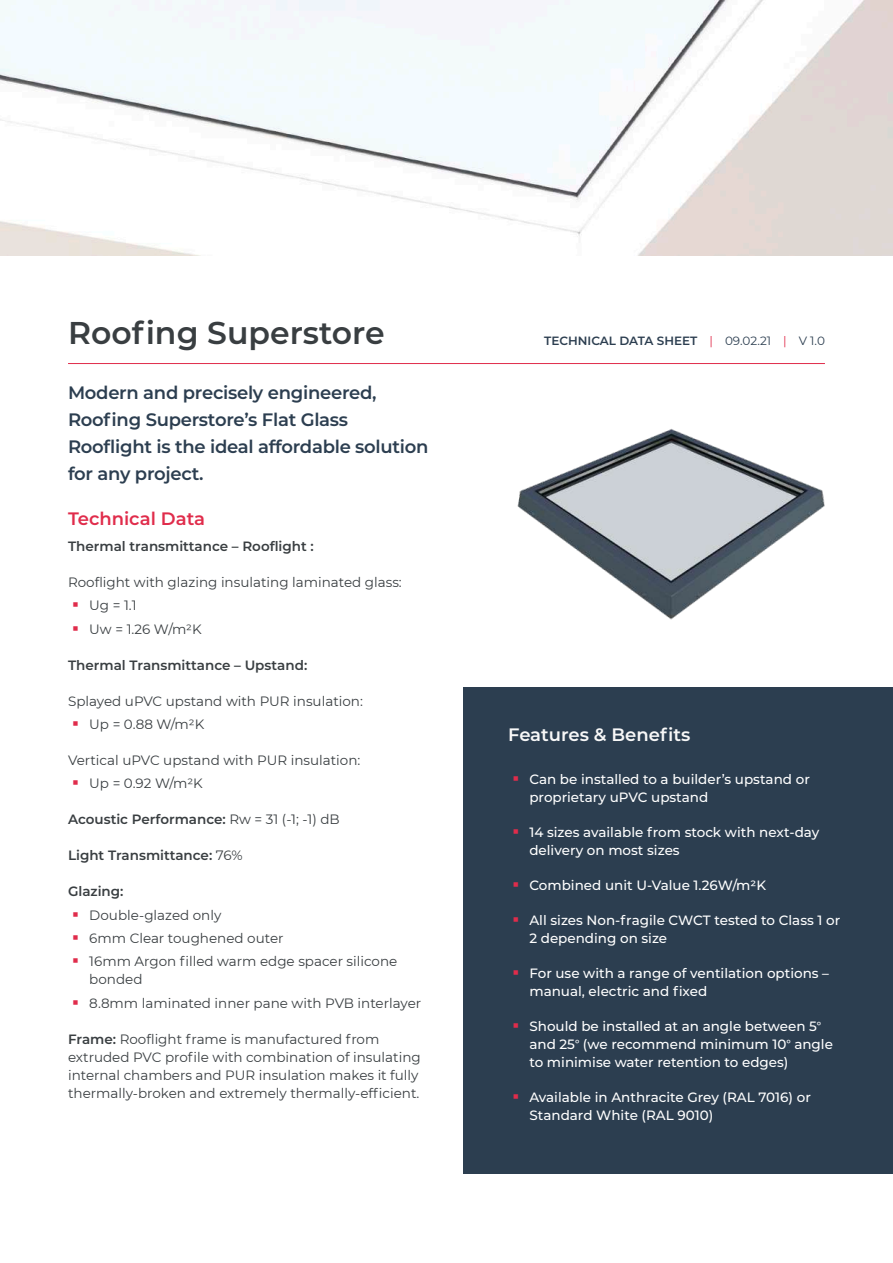
<style>
.page{position:relative;width:893px;height:1263px;background:#fff}
.page>*{position:absolute;margin:0;border:0;box-sizing:border-box;transform-origin:0 0}
.t1{font:600 31.5px "Montserrat";color:#393e41}
.t2{font:600 18px/27px "Montserrat";letter-spacing:-.015em;color:#2c3e50}
.t3{font:600 18px "Montserrat";color:#f8f8f8}
.t4{font:600 18px "Montserrat";color:#e02c4b}
.t5{font:13.5px/23.2px "Montserrat";color:#393e41}
.t6{font:500 13.5px/18px "Montserrat";color:#fff}
.t7{font:600 13.5px "Montserrat";color:#393e41}
.t8{font:600 12px "Montserrat";color:#2c3e50}
.s1{font-weight:400}
.s2{font-weight:600}
.s3{font-weight:400;color:#e02c4b}
.s4{font-family:"Myriad Pro";font-weight:400}
</style>
<div class="page">
<img style="left:0;top:0;width:893px;height:255px">
<hr style="left:68px;top:363px;width:757px;height:1px;background:#e02c4b">
<div style="left:463px;top:687px;width:430px;height:486px;background:#2c3e50"></div>
<img style="left:517px;top:429px;width:308px;height:191px">
<h1 class="t1" style="left:68px;top:311px;width:318px">Roofing Superstore</h1>
<h2 class="t2" style="left:68px;top:378px;width:362px">Modern and precisely engineered,<br>Roofing Superstore’s Flat Glass<br>Rooflight is the ideal affordable solution for any project.</h2>
<h2 class="t4" style="left:68px;top:505px;width:139px">Technical Data</h2>
<p class="t7" style="left:68px;top:537px;width:247px">Thermal transmittance – Rooflight :</p>
<p class="t5" style="left:89px;top:570px;width:314px;text-indent:-21px">Rooflight with glazing insulating laminated glass:<br>Ug = 1.1<br>Uw = 1.26 W/m2K</p>
<p class="t7" style="left:68px;top:655px;width:241px">Thermal Transmittance – Upstand:</p>
<p class="t5" style="left:89px;top:689px;width:275px;text-indent:-21px">Splayed uPVC upstand with PUR insulation:<br>Up = 0.88 W/m2K</p>
<p class="t5" style="left:89px;top:748px;width:273px;text-indent:-21px">Vertical uPVC upstand with PUR insulation:<br>Up = 0.92 W/m2K</p>
<p class="t7" style="left:68px;top:810px;width:273px">Acoustic Performance: <span class="s1">Rw = 31 (-1; -1) dB</span></p>
<p class="t7" style="left:68px;top:846px;width:176px">Light Transmittance: <span class="s1">76%</span></p>
<p class="t7" style="left:68px;top:882px;width:57px">Glazing:</p>
<p class="t5" style="left:89px;top:903px;width:310px">Double-glazed only<br>6mm Clear toughened outer<br>16mm Argon filled warm edge spacer silicone</p>
<p class="t5" style="left:89px;top:967px;width:333px">bonded<br>8.8mm laminated inner pane with PVB interlayer</p>
<p class="t5" style="left:68px;top:1029px;width:354px;line-height:18px"><span class="s2">Frame:</span> Rooflight frame is manufactured from extruded PVC profile with combination of insulating internal chambers and PUR insulation makes it fully thermally-broken and extremely thermally-efficient.</p>
<p class="t8" style="left:544px;top:332px;width:282px">TECHNICAL DATA SHEET <span class="s3">|</span> <span class="s1">09.02.21</span> <span class="s3">|</span> <span class="s1">V 1.0</span></p>
<h2 class="t3" style="left:508px;top:721px;width:184px">Features &amp; Benefits</h2>
<p class="t6" style="left:529px;top:770px;width:282px">Can be installed to a builder’s upstand or proprietary uPVC upstand</p>
<p class="t6" style="left:529px;top:823px;width:292px">14 sizes available from stock with next-day delivery on most sizes</p>
<p class="t6" style="left:529px;top:876px;width:238px">Combined unit U-Value 1.26W/m2K</p>
<p class="t6" style="left:529px;top:911px;width:312px">All sizes Non-fragile CWCT tested to Class 1 or<br>2 depending on size</p>
<p class="t6" style="left:529px;top:964px;width:301px">For use with a range of ventilation options – manual, electric and fixed</p>
<p class="t6" style="left:529px;top:1017px;width:305px">Should be installed at an angle between 5<span class="s4">° </span>and 25<span class="s4">°</span> (we recommend minimum 10<span class="s4">°</span> angle to minimise water retention to edges)</p>
<p class="t6" style="left:529px;top:1088px;width:283px">Available in Anthracite Grey (RAL 7016) or<br>Standard White (RAL 9010)</p>
</div>
